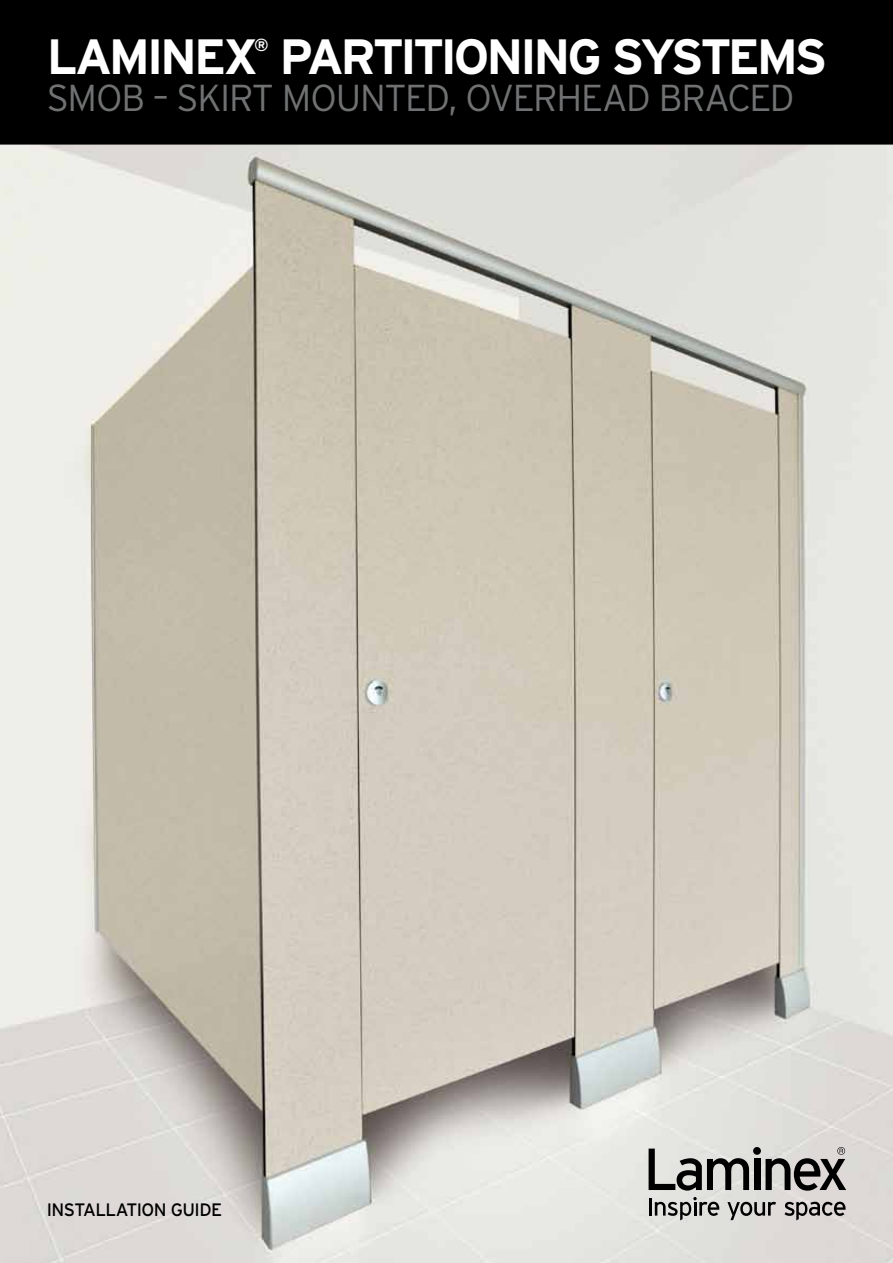
<style>
.page{position:relative;width:893px;height:1263px;background:#fff}
.page>*{position:absolute;margin:0;border:0;box-sizing:border-box;transform-origin:0 0}
.t1{font:700 49.5px "Interstate";letter-spacing:-.07em;color:#fff}
.t2{font:300 37.5px "Interstate";letter-spacing:-.04em;color:#707172}
.t3{font:18px "Interstate";letter-spacing:-.03em;color:#000}
.t4{font:700 17.55px "Interstate";color:#fff}
</style>
<div class="page">
<img style="left:0;top:145px;width:893px;height:1118px">
<div style="left:0;top:0;width:893px;height:145px;background:#000"></div>
<svg style="left:649px;top:1197px;width:70px;height:23px;background:#9d9e9a"></svg>
<svg style="left:727px;top:1202px;width:49px;height:18px"></svg>
<svg style="left:784px;top:1201px;width:61px;height:19px"></svg>
<svg style="left:649px;top:1148px;width:100px;height:42px;background:#91928e"></svg>
<div style="left:754px;top:1159px;width:6px;height:31px;background:#000"></div>
<div style="left:753px;top:1147px;width:8px;height:8px;background:#000;border-radius:50%"></div>
<svg style="left:765px;top:1147px;width:81px;height:44px;background:#8d8c89"></svg>
<h1 class="t1" style="left:47px;top:26px;width:782px">LAMINEX PARTITIONING SYSTEMS</h1>
<p class="t4" style="left:254px;top:34px;width:16px">®</p>
<p class="t2" style="left:47px;top:75px;width:749px">SMOB – SKIRT MOUNTED, OVERHEAD BRACED</p>
<p class="t3" style="left:47px;top:1199px;width:177px">INSTALLATION GUIDE</p>
</div>
